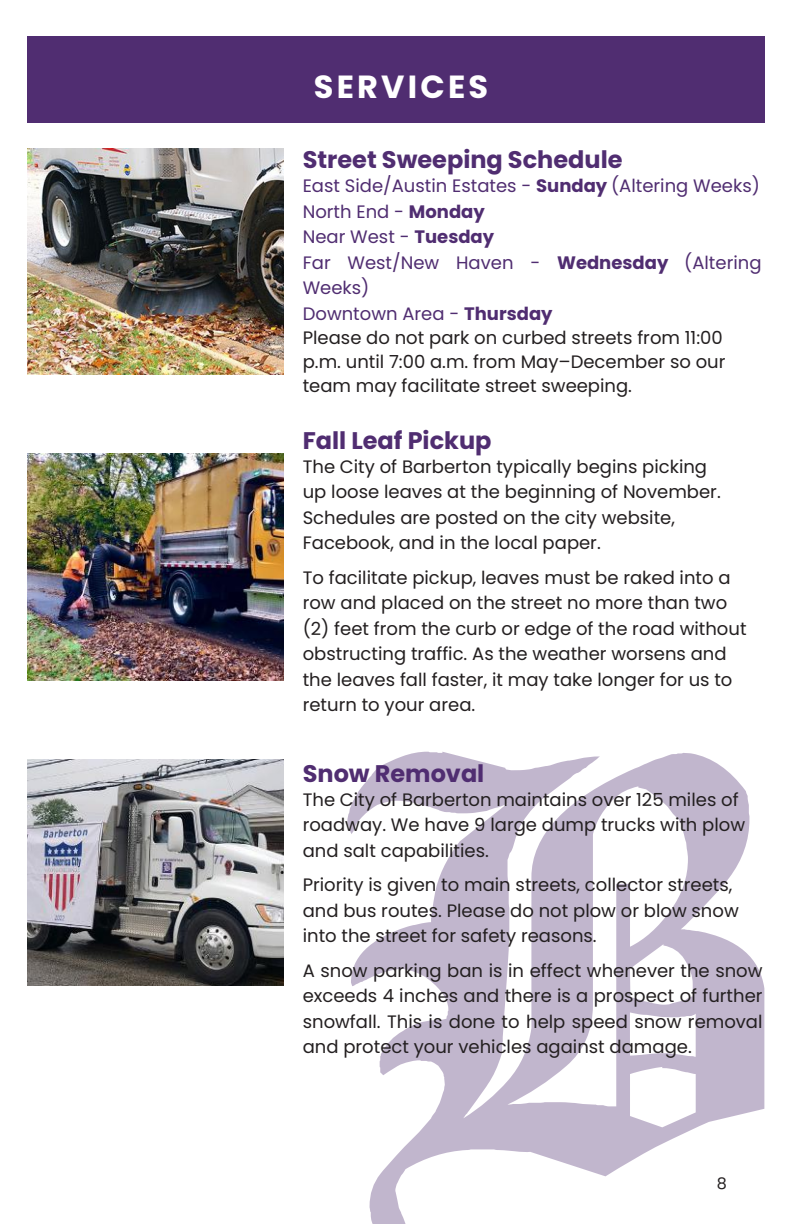
<style>
.page{position:relative;width:792px;height:1224px;background:#fff}
.page>*{position:absolute;margin:0;border:0;box-sizing:border-box;transform-origin:0 0}
.t1{font:700 32px "Poppins";letter-spacing:.1em;color:#fff}
.t2{font:700 24px "Poppins";color:#502d71}
.t3{font:18px/25.6px "Poppins";color:#231f20}
.t4{font:16px "Poppins";color:#231f20}
.s1{color:#502d71}
.s2{font-weight:700;color:#502d71}
</style>
<div class="page">
<div style="left:27px;top:36px;width:738px;height:86px;background:#502d71"></div>
<svg style="left:347px;top:752px;width:417px;height:472px"></svg>
<img style="left:27px;top:148px;width:257px;height:227px">
<img style="left:27px;top:454px;width:257px;height:226px">
<img style="left:27px;top:759px;width:257px;height:227px">
<h1 class="t1" style="left:314px;top:64px;width:176px">SERVICES</h1>
<h2 class="t2" style="left:303px;top:143px;width:321px">Street Sweeping Schedule</h2>
<p class="t3" style="left:303px;top:173px;width:460px;line-height:25px"><span class="s1">East Side/Austin Estates -</span> <span class="s2">Sunday</span> <span class="s1">(Altering Weeks)<br>North End -</span> <span class="s2">Monday<br></span><span class="s1">Near West -</span> <span class="s2">Tuesday<br></span><span class="s1">Far West/New Haven -</span> <span class="s2">Wednesday</span> <span class="s1">(Altering<br>Weeks)<br>Downtown Area -</span> <span class="s2">Thursday<br></span>Please do not park on curbed streets from 11:00 p.m. until 7:00 a.m. from May–December so our team may facilitate street sweeping.</p>
<h2 class="t2" style="left:303px;top:424px;width:190px">Fall Leaf Pickup</h2>
<p class="t3" style="left:303px;top:454px;width:420px">The City of Barberton typically begins picking up loose leaves at the beginning of November.<br>Schedules are posted on the city website, Facebook, and in the local paper.</p>
<p class="t3" style="left:303px;top:565px;width:445px">To facilitate pickup, leaves must be raked into a row and placed on the street no more than two (2) feet from the curb or edge of the road without obstructing traffic. As the weather worsens and the leaves fall faster, it may take longer for us to return to your area.</p>
<h2 class="t2" style="left:303px;top:757px;width:183px">Snow Removal</h2>
<p class="t3" style="left:303px;top:787px;width:444px">The City of Barberton maintains over 125 miles of roadway. We have 9 large dump trucks with plow and salt capabilities.</p>
<p class="t3" style="left:303px;top:872px;width:438px">Priority is given to main streets, collector streets, and bus routes. Please do not plow or blow snow into the street for safety reasons.</p>
<p class="t3" style="left:303px;top:958px;width:461px;text-align:justify">A snow parking ban is in effect whenever the snow exceeds 4 inches and there is a prospect of further snowfall. This is done to help speed snow removal and protect your vehicles against damage.</p>
<p class="t4" style="left:717px;top:1173px;width:12px">8</p>
</div>
